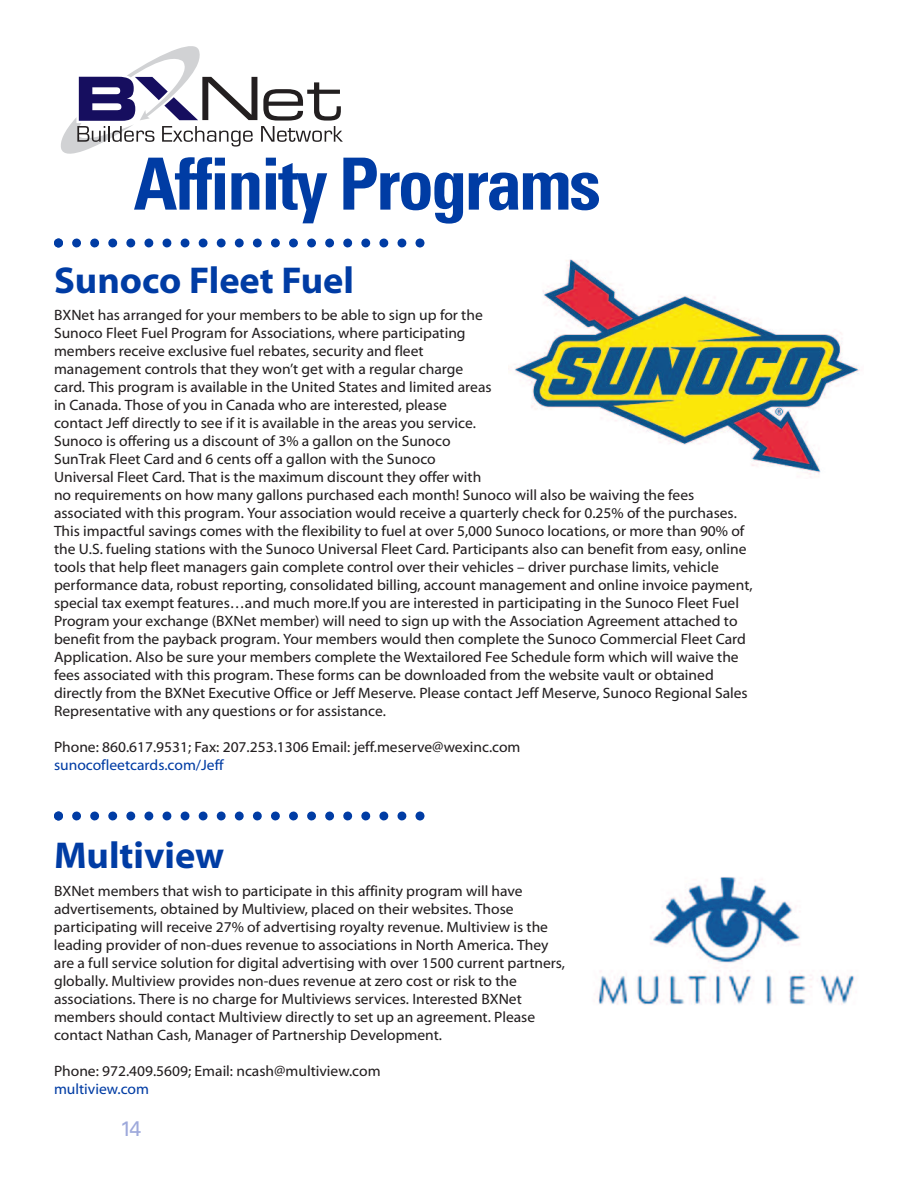
<style>
.page{position:relative;width:918px;height:1188px;background:#fff}
.page>*{position:absolute;margin:0;border:0;box-sizing:border-box;transform-origin:0 0}
.t1{font:700 condensed 72px "Univers LT Std";letter-spacing:-.035em;color:#003ca4}
.t2{font:700 37.5px "Myriad Web Pro";color:#003ca4}
.t3{font:21px "Univers LT Std";color:#9ea9db}
.t4{font:15px/18px "Myriad Web Pro";color:#231f20}
.t5{font:15px "Myriad Web Pro";color:#003ca4}
</style>
<div class="page">
<svg style="left:61px;top:46px;width:282px;height:108px"></svg>
<img style="left:508px;top:259px;width:352px;height:218px">
<img style="left:598px;top:877px;width:257px;height:128px">
<svg style="left:54px;top:238px;width:370px;height:10px"></svg>
<svg style="left:54px;top:812px;width:370px;height:8px"></svg>
<h1 class="t1" style="left:133px;top:158px;width:469px">Affinity Programs</h1>
<h2 class="t2" style="left:54px;top:258px;width:302px">Sunoco Fleet Fuel</h2>
<p class="t4" style="left:54px;top:306px;width:700px">BXNet has arranged for your members to be able to sign up for the<br>Sunoco Fleet Fuel Program for Associations, where participating<br>members receive exclusive fuel rebates, security and fleet<br>management controls that they won’t get with a regular charge<br>card. This program is available in the United States and limited areas<br>in Canada. Those of you in Canada who are interested, please<br>contact Jeff directly to see if it is available in the areas you service.<br>Sunoco is offering us a discount of 3% a gallon on the Sunoco<br>SunTrak Fleet Card and 6 cents off a gallon with the Sunoco<br>Universal Fleet Card. That is the maximum discount they offer with<br>no requirements on how many gallons purchased each month! Sunoco will also be waiving the fees associated with this program. Your association would receive a quarterly check for 0.25% of the purchases.<br>This impactful savings comes with the flexibility to fuel at over 5,000 Sunoco locations, or more than 90% of the U.S. fueling stations with the Sunoco Universal Fleet Card. Participants also can benefit from easy, online tools that help fleet managers gain complete control over their vehicles – driver purchase limits, vehicle performance data, robust reporting, consolidated billing, account management and online invoice payment, special tax exempt features…and much more.If you are interested in participating in the Sunoco Fleet Fuel Program your exchange (BXNet member) will need to sign up with the Association Agreement attached to benefit from the payback program. Your members would then complete the Sunoco Commercial Fleet Card Application. Also be sure your members complete the Wextailored Fee Schedule form which will waive the fees associated with this program. These forms can be downloaded from the website vault or obtained directly from the BXNet Executive Office or Jeff Meserve. Please contact Jeff Meserve, Sunoco Regional Sales Representative with any questions or for assistance.</p>
<p class="t4" style="left:54px;top:738px;width:468px">Phone: 860.617.9531; Fax: 207.253.1306 Email: jeff.meserve@wexinc.com</p>
<p class="t5" style="left:54px;top:756px;width:171px">sunocofleetcards.com/Jeff</p>
<h2 class="t2" style="left:54px;top:834px;width:172px">Multiview</h2>
<p class="t4" style="left:54px;top:882px;width:513px">BXNet members that wish to participate in this affinity program will have advertisements, obtained by Multiview, placed on their websites. Those participating will receive 27% of advertising royalty revenue. Multiview is the leading provider of non-dues revenue to associations in North America. They are a full service solution for digital advertising with over 1500 current partners, globally. Multiview provides non-dues revenue at zero cost or risk to the associations. There is no charge for Multiviews services. Interested BXNet members should contact Multiview directly to set up an agreement. Please contact Nathan Cash, Manager of Partnership Development.</p>
<p class="t4" style="left:54px;top:1062px;width:328px">Phone: 972.409.5609; Email: ncash@multiview.com</p>
<p class="t5" style="left:54px;top:1080px;width:97px">multiview.com</p>
<h3 class="t3" style="left:120px;top:1121px;width:23px">14</h3>
</div>
